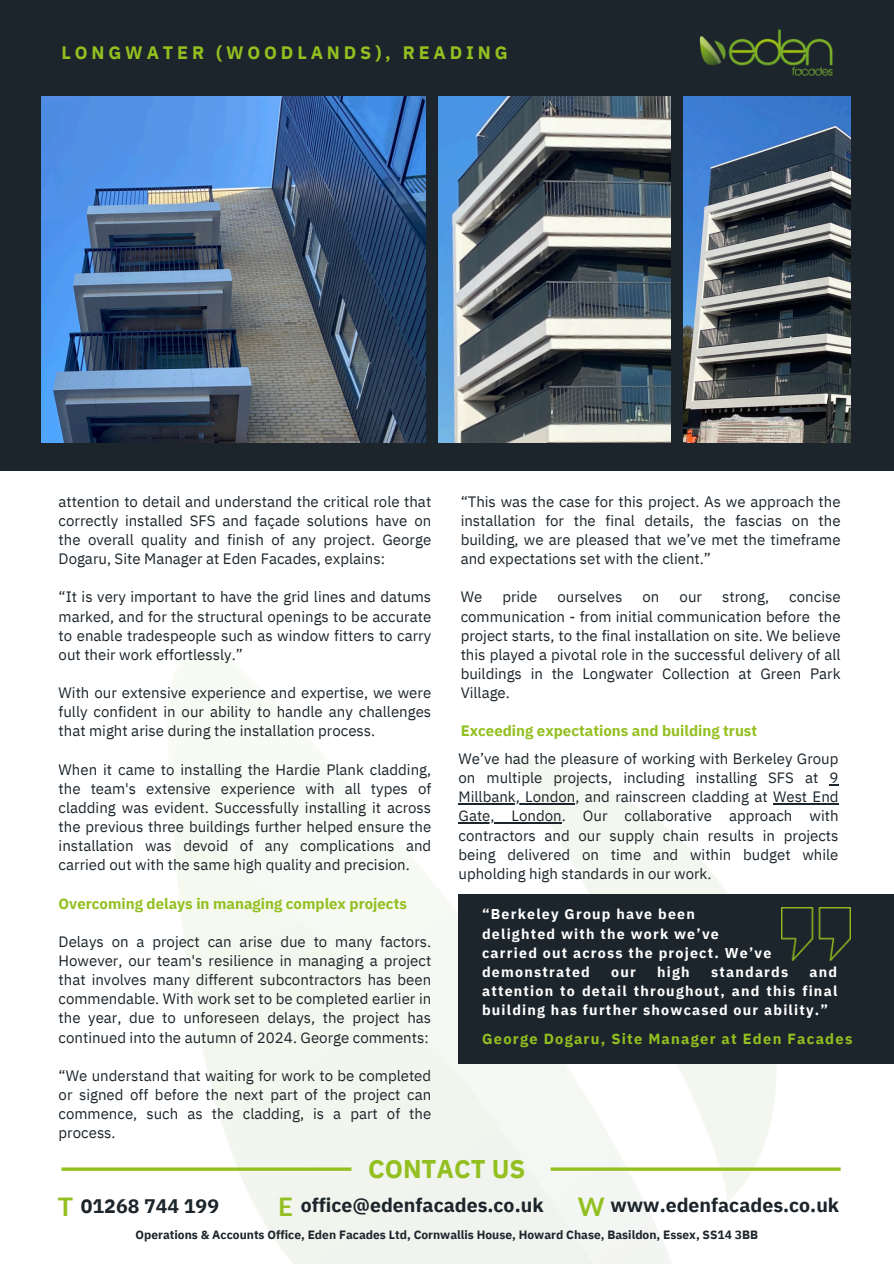
<style>
.page{position:relative;width:894px;height:1264px;background:#fff}
.page>*{position:absolute;margin:0;border:0;box-sizing:border-box;transform-origin:0 0}
.t1{font:700 25.65px "IBM Plex Sans";color:#93c020}
.t2{font:700 25.65px "Lato";color:#93c020}
.t3{font:700 19.5px "IBM Plex Sans";color:#1c252b}
.t4{font:700 18px "IBM Plex Sans";letter-spacing:.215em;color:#93c020}
.t5{font:15px/19.2px "IBM Plex Sans";color:#1c252b;text-align:justify}
.t6{font:700 15px "IBM Plex Sans";color:#93c020}
.t7{font:700 14.7px "IBM Plex Sans";letter-spacing:.085em;color:#93c020}
.t8{font:700 14.25px/19.2px "IBM Plex Sans";letter-spacing:.085em;color:#fff;text-align:justify}
.t9{font:700 12px "IBM Plex Sans";color:#1c252b}
</style>
<div class="page">
<div style="left:0;top:0;width:893px;height:1263px;background:#1c252b"></div>
<img style="left:699px;top:29px;width:133px;height:47px">
<img style="left:41px;top:97px;width:384px;height:345px">
<img style="left:438px;top:97px;width:232px;height:345px">
<div style="left:0;top:470px;width:893px;height:793px;background:#fff"></div>
<img style="left:89px;top:651px;width:738px;height:612px">
<hr style="left:550px;top:1167px;width:290px;height:3px;background:#93c020">
<hr style="left:61px;top:1167px;width:290px;height:3px;background:#93c020">
<hr style="left:458px;top:803px;width:117px;height:1px;background:#1c252b">
<hr style="left:772px;top:803px;width:66px;height:1px;background:#1c252b">
<hr style="left:458px;top:822px;width:103px;height:1px;background:#1c252b">
<div style="left:458px;top:894px;width:435px;height:169px;background:#1c252b"></div>
<img style="left:781px;top:907px;width:69px;height:53px">
<img style="left:683px;top:97px;width:167px;height:345px">
<h5 class="t4" style="left:61px;top:40px;width:447px">LONGWATER (WOODLANDS), READING</h5>
<p class="t5" style="left:59px;top:491px;width:374px">attention to detail and understand the critical role that correctly installed SFS and façade solutions have on the overall quality and finish of any project. George Dogaru, Site Manager at Eden Facades, explains:</p>
<h1 class="t5" style="left:59px;top:587px;width:374px">“It is very important to have the grid lines and datums marked, and for the structural openings to be accurate to enable tradespeople such as window fitters to carry out their work effortlessly.”</h1>
<p class="t5" style="left:59px;top:683px;width:374px">With our extensive experience and expertise, we were fully confident in our ability to handle any challenges that might arise during the installation process.</p>
<h3 class="t5" style="left:59px;top:759px;width:374px">When it came to installing the Hardie Plank cladding, the team's extensive experience with all types of cladding was evident. Successfully installing it across the previous three buildings further helped ensure the installation was devoid of any complications and carried out with the same high quality and precision.</h3>
<p class="t6" style="left:59px;top:893px;width:350px">Overcoming delays in managing complex projects</p>
<h5 class="t5" style="left:59px;top:931px;width:374px">Delays on a project can arise due to many factors.<br>However, our team's resilience in managing a project that involves many different subcontractors has been commendable. With work set to be completed earlier in the year, due to unforeseen delays, the project has continued into the autumn of 2024. George comments:</h5>
<h4 class="t5" style="left:59px;top:1065px;width:374px">“We understand that waiting for work to be completed or signed off before the next part of the project can commence, such as the cladding, is a part of the process.</h4>
<p class="t5" style="left:460px;top:491px;width:381px">“This was the case for this project. As we approach the installation for the final details, the fascias on the building, we are pleased that we’ve met the timeframe and expectations set with the client.”</p>
<h5 class="t5" style="left:460px;top:587px;width:23px">We</h5>
<h5 class="t5" style="left:502px;top:587px;width:36px">pride</h5>
<h5 class="t5" style="left:557px;top:587px;width:66px">ourselves</h5>
<h5 class="t5" style="left:642px;top:587px;width:18px">on</h5>
<h5 class="t5" style="left:679px;top:587px;width:24px">our</h5>
<h5 class="t5" style="left:722px;top:587px;width:48px">strong,</h5>
<h5 class="t5" style="left:460px;top:587px;width:381px;text-indent:328px">concise communication - from initial communication before the project starts, to the final installation on site. We believe this played a pivotal role in the successful delivery of all buildings in the Longwater Collection at Green Park Village.</h5>
<h5 class="t6" style="left:460px;top:721px;width:298px">Exceeding expectations and building trust</h5>
<h5 class="t5" style="left:458px;top:748px;width:381px">We’ve had the pleasure of working with Berkeley Group on multiple projects, including installing SFS at 9</h5>
<h5 class="t5" style="left:458px;top:787px;width:381px">Millbank, London, and rainscreen cladding at West End</h5>
<h4 class="t5" style="left:458px;top:806px;width:381px">Gate, London. Our collaborative approach with contractors and our supply chain results in projects being delivered on time and within budget while upholding high standards in our work.</h4>
<p class="t8" style="left:482px;top:904px;width:291px;text-align:left">“Berkeley Group have been delighted with the work we’ve carried out across the project. We’ve</p>
<h3 class="t8" style="left:482px;top:962px;width:109px">demonstrated</h3>
<h3 class="t8" style="left:611px;top:962px;width:26px">our</h3>
<h3 class="t8" style="left:657px;top:962px;width:34px">high</h3>
<h3 class="t8" style="left:710px;top:962px;width:79px">standards</h3>
<h3 class="t8" style="left:482px;top:962px;width:356px;text-indent:327px">and attention to detail throughout, and this final building has further showcased our ability.”</h3>
<p class="t7" style="left:482px;top:1029px;width:372px">George Dogaru, Site Manager at Eden Facades</p>
<p class="t1" style="left:368px;top:1151px;width:159px">CONTACT US</p>
<p class="t2" style="left:577px;top:1190px;width:28px">W</p>
<h3 class="t3" style="left:610px;top:1191px;width:230px">www.edenfacades.co.uk</h3>
<h5 class="t2" style="left:58px;top:1190px;width:17px">T</h5>
<h4 class="t3" style="left:81px;top:1192px;width:140px">01268 744 199</h4>
<p class="t2" style="left:278px;top:1190px;width:16px">E</p>
<h4 class="t3" style="left:301px;top:1192px;width:244px">office@edenfacades.co.uk</h4>
<h4 class="t9" style="left:135px;top:1226px;width:623px">Operations &amp; Accounts Office, Eden Facades Ltd, Cornwallis House, Howard Chase, Basildon, Essex, SS14 3BB</h4>
</div>
